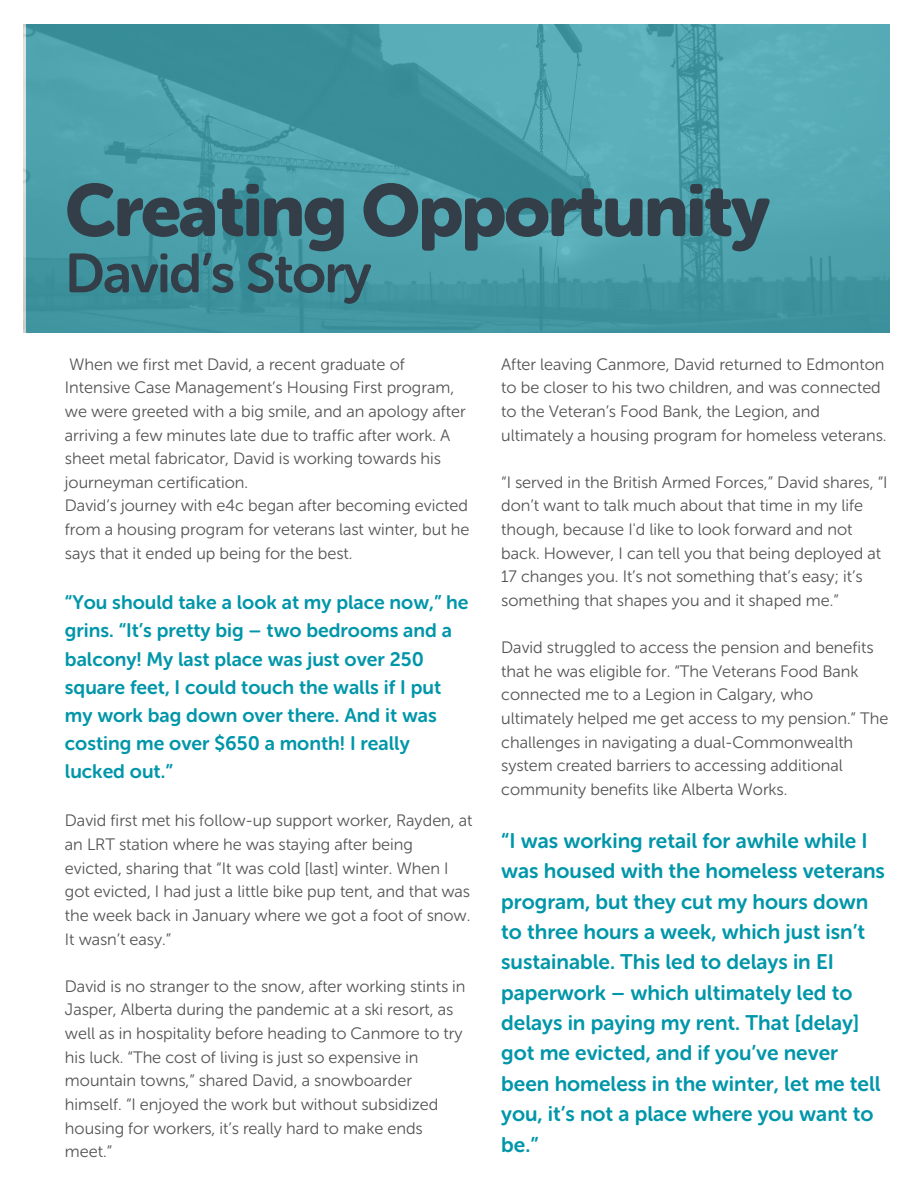
<style>
.page{position:relative;width:918px;height:1188px;background:#fff}
.page>*{position:absolute;margin:0;border:0;box-sizing:border-box;transform-origin:0 0}
.t1{font:73.05px "Museo Sans Rounded 900";letter-spacing:-.03em;color:#333e48}
.t2{font:54.75px "Museo Sans Rounded 700";letter-spacing:-.03em;color:#333e48}
.t3{font:21px/30.3px "Museo Sans Rounded 700";color:#0096a9}
.t4{font:19.5px/28.2px "Museo Sans Rounded 700";color:#0096a9}
.t5{font:16.5px/23.7px "Museo Sans Rounded 300";color:#545454}
</style>
<div class="page">
<img style="left:23px;top:24px;width:867px;height:309px">
<p class="t1" style="left:65px;top:167px;width:706px">Creating Opportunity</p>
<p class="t2" style="left:65px;top:241px;width:308px">David’s Story</p>
<p class="t5" style="left:65px;top:352px;width:402px">When we first met David, a recent graduate of Intensive Case Management’s Housing First program, we were greeted with a big smile, and an apology after arriving a few minutes late due to traffic after work. A sheet metal fabricator, David is working towards his journeyman certification.</p>
<h1 class="t5" style="left:65px;top:494px;width:406px;text-align:justify">David’s journey with e4c began after becoming evicted from a housing program for veterans last winter, but he says that it ended up being for the best.</h1>
<p class="t4" style="left:65px;top:589px;width:405px">“You should take a look at my place now,” he grins. “It’s pretty big – two bedrooms and a balcony! My last place was just over 250 square feet, I could touch the walls if I put my work bag down over there. And it was costing me over $650 a month! I really lucked out.”</p>
<p class="t5" style="left:65px;top:809px;width:409px">David first met his follow-up support worker, Rayden, at an LRT station where he was staying after being evicted, sharing that “It was cold [last] winter. When I got evicted, I had just a little bike pup tent, and that was the week back in January where we got a foot of snow.<br>It wasn’t easy.”</p>
<h2 class="t5" style="left:65px;top:974px;width:402px">David is no stranger to the snow, after working stints in Jasper, Alberta during the pandemic at a ski resort, as well as in hospitality before heading to Canmore to try his luck. “The cost of living is just so expensive in mountain towns,” shared David, a snowboarder himself. “I enjoyed the work but without subsidized housing for workers, it’s really hard to make ends meet.”</h2>
<p class="t5" style="left:501px;top:352px;width:387px">After leaving Canmore, David returned to Edmonton to be closer to his two children, and was connected to the Veteran’s Food Bank, the Legion, and ultimately a housing program for homeless veterans.</p>
<p class="t5" style="left:501px;top:470px;width:388px">“I served in the British Armed Forces,” David shares, “I don’t want to talk much about that time in my life though, because I'd like to look forward and not back. However, I can tell you that being deployed at 17 changes you. It’s not something that’s easy; it’s something that shapes you and it shaped me.”</p>
<p class="t5" style="left:501px;top:636px;width:389px">David struggled to access the pension and benefits that he was eligible for. “The Veterans Food Bank connected me to a Legion in Calgary, who ultimately helped me get access to my pension.” The challenges in navigating a dual-Commonwealth system created barriers to accessing additional community benefits like Alberta Works.</p>
<p class="t3" style="left:501px;top:826px;width:385px">“I was working retail for awhile while I was housed with the homeless veterans program, but they cut my hours down to three hours a week, which just isn’t sustainable. This led to delays in EI paperwork – which ultimately led to delays in paying my rent. That [delay] got me evicted, and if you’ve never been homeless in the winter, let me tell you, it’s not a place where you want to be.”</p>
</div>
